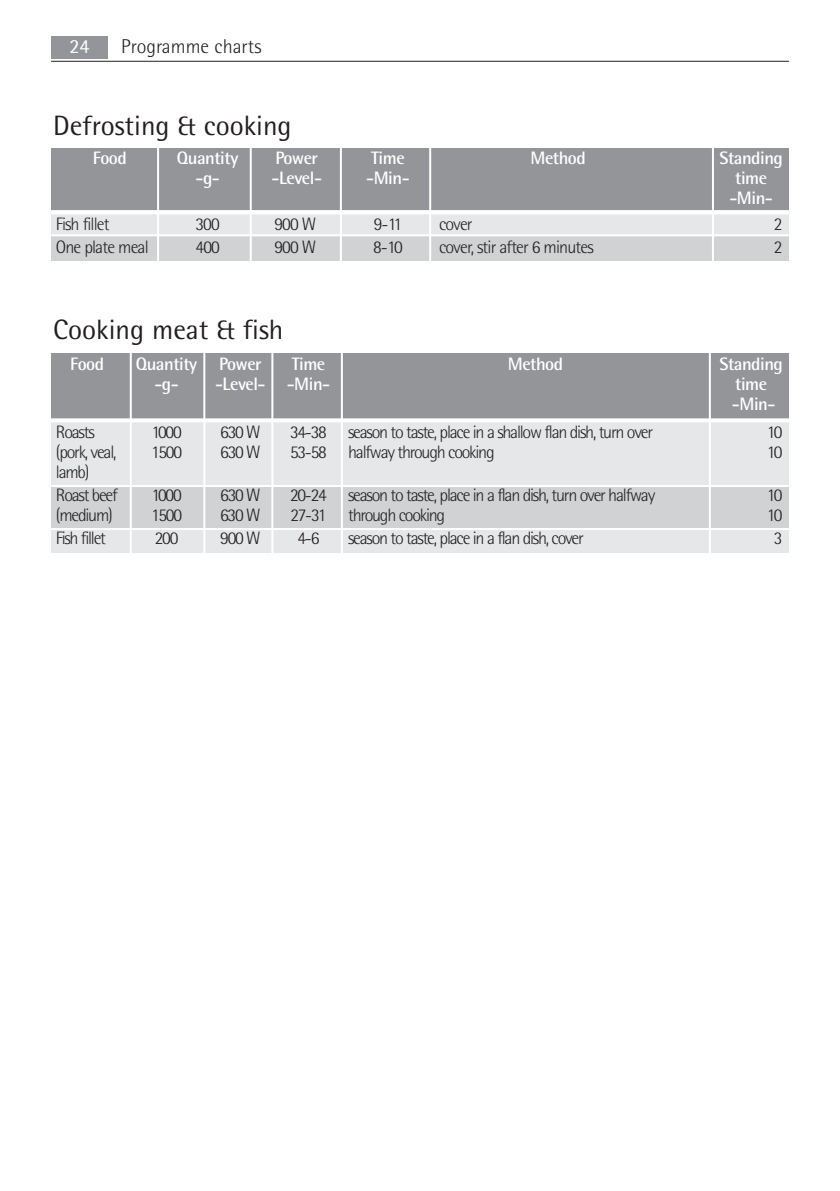
<style>
.page{position:relative;width:840px;height:1191px;background:#fff}
.page>*{position:absolute;margin:0;border:0;box-sizing:border-box;transform-origin:0 0}
.t1{font:28px "Rotis Semi Sans";color:#231f20}
.t2{font:300 20px "Rotis Semi Sans";color:#231f20}
.t3{font:20px "Rotis Semi Sans";color:#fff}
.t4{font:300 18px/22.8px "Rotis Semi Sans";letter-spacing:-.07em;color:#231f20}
.t5{font:700 18px/20px "Rotis Semi Sans";letter-spacing:-.025em;color:#fff;text-align:center}
.t6{font:300 18px "Rotis Semi Sans";letter-spacing:-.05em;color:#231f20}
</style>
<div class="page">
<hr style="left:51px;top:61px;width:737px;height:1px;background:#231f20">
<div style="left:51px;top:37px;width:57px;height:22px;background:#939598"></div>
<div style="left:51px;top:150px;width:737px;height:109px;background:#e6e7e9"></div>
<div style="left:51px;top:148px;width:737px;height:62px;background:#939598"></div>
<hr style="left:51px;top:210px;width:737px;height:4px;background:#fff">
<div style="left:51px;top:235px;width:737px;height:26px;background:#d1d2d4"></div>
<hr style="left:51px;top:234px;width:737px;height:2px;background:#fff">
<hr style="left:157px;top:147px;width:2px;height:118px;background:#fff">
<hr style="left:249px;top:147px;width:2px;height:118px;background:#fff">
<hr style="left:340px;top:146px;width:2px;height:120px;background:#fff">
<hr style="left:429px;top:147px;width:2px;height:118px;background:#fff">
<hr style="left:711px;top:148px;width:2px;height:117px;background:#fff">
<div style="left:51px;top:355px;width:737px;height:198px;background:#e6e7e9"></div>
<div style="left:51px;top:353px;width:737px;height:66px;background:#939598"></div>
<svg style="left:51px;top:418px;width:737px;height:4px;background:#f5f5f6"></svg>
<div style="left:51px;top:487px;width:737px;height:41px;background:#d1d2d4"></div>
<hr style="left:51px;top:485px;width:737px;height:2px;background:#fff">
<hr style="left:708px;top:352px;width:2px;height:205px;background:#fff">
<hr style="left:340px;top:352px;width:2px;height:205px;background:#fff">
<hr style="left:271px;top:352px;width:2px;height:205px;background:#fff">
<hr style="left:203px;top:352px;width:2px;height:206px;background:#fff">
<hr style="left:130px;top:351px;width:2px;height:208px;background:#fff">
<hr style="left:51px;top:528px;width:737px;height:2px;background:#fff">
<p class="t3" style="left:69px;top:39px;width:22px">24</p>
<p class="t2" style="left:121px;top:39px;width:142px">Programme charts</p>
<h1 class="t1" style="left:53px;top:115px;width:240px">Defrosting &amp; cooking</h1>
<p class="t5" style="left:93px;top:149px;width:35px">Food</p>
<p class="t5" style="left:177px;top:149px;width:63px">Quantity</p>
<p class="t5" style="left:275px;top:149px;width:44px">Power</p>
<p class="t5" style="left:371px;top:149px;width:35px">Time</p>
<p class="t5" style="left:530px;top:149px;width:57px">Method</p>
<p class="t5" style="left:719px;top:149px;width:65px">Standing</p>
<p class="t5" style="left:195px;top:169px;width:26px">-g-</p>
<p class="t5" style="left:271px;top:169px;width:52px">-Level-</p>
<p class="t5" style="left:366px;top:169px;width:45px">-Min-</p>
<p class="t5" style="left:729px;top:169px;width:45px">time -Min-</p>
<p class="t6" style="left:56px;top:217px;width:55px">Fish fillet</p>
<p class="t4" style="left:195px;top:214px;width:26px">300</p>
<p class="t4" style="left:274px;top:214px;width:43px">900 W</p>
<p class="t4" style="left:373px;top:214px;width:30px">9-11</p>
<p class="t4" style="left:439px;top:214px;width:35px">cover</p>
<p class="t4" style="left:773px;top:214px;width:10px">2</p>
<p class="t6" style="left:56px;top:240px;width:94px">One plate meal</p>
<p class="t4" style="left:195px;top:237px;width:26px">400</p>
<p class="t4" style="left:274px;top:237px;width:43px">900 W</p>
<p class="t4" style="left:373px;top:237px;width:31px">8-10</p>
<p class="t6" style="left:439px;top:240px;width:156px">cover, stir after 6 minutes</p>
<p class="t4" style="left:773px;top:237px;width:10px">2</p>
<h1 class="t1" style="left:53px;top:319px;width:232px">Cooking meat &amp; fish</h1>
<p class="t5" style="left:70px;top:356px;width:35px">Food</p>
<p class="t5" style="left:136px;top:356px;width:127px">Quantity Power</p>
<p class="t5" style="left:291px;top:356px;width:35px">Time</p>
<p class="t5" style="left:507px;top:356px;width:57px">Method</p>
<p class="t5" style="left:719px;top:356px;width:65px">Standing</p>
<p class="t5" style="left:154px;top:376px;width:26px">-g-</p>
<p class="t5" style="left:215px;top:376px;width:116px">-Level- -Min-</p>
<p class="t5" style="left:731px;top:376px;width:45px;text-align:left">time -Min-</p>
<p class="t4" style="left:56px;top:422px;width:40px">Roasts</p>
<p class="t4" style="left:151px;top:422px;width:32px">1000</p>
<p class="t4" style="left:220px;top:422px;width:42px">630 W</p>
<p class="t4" style="left:290px;top:422px;width:364px">34-38 season to taste, place in a shallow flan dish, turn over</p>
<p class="t4" style="left:766px;top:422px;width:17px">10</p>
<p class="t4" style="left:56px;top:442px;width:62px">(pork, veal,</p>
<p class="t4" style="left:151px;top:442px;width:33px">1500</p>
<p class="t4" style="left:220px;top:442px;width:42px">630 W</p>
<p class="t4" style="left:290px;top:442px;width:206px">53-58 halfway through cooking</p>
<p class="t4" style="left:766px;top:442px;width:17px">10</p>
<p class="t4" style="left:56px;top:462px;width:63px">lamb)<br>Roast beef</p>
<p class="t4" style="left:151px;top:485px;width:32px">1000</p>
<p class="t4" style="left:220px;top:485px;width:42px">630 W</p>
<p class="t4" style="left:290px;top:485px;width:366px">20-24 season to taste, place in a flan dish, turn over halfway</p>
<p class="t4" style="left:766px;top:485px;width:17px">10</p>
<p class="t4" style="left:56px;top:505px;width:58px">(medium)</p>
<p class="t4" style="left:151px;top:505px;width:33px">1500</p>
<p class="t4" style="left:220px;top:505px;width:42px">630 W</p>
<p class="t4" style="left:290px;top:505px;width:156px">27-31 through cooking</p>
<p class="t4" style="left:766px;top:505px;width:17px">10</p>
<p class="t4" style="left:56px;top:528px;width:52px">Fish fillet</p>
<p class="t4" style="left:155px;top:528px;width:25px">200</p>
<p class="t4" style="left:220px;top:528px;width:42px">900 W</p>
<p class="t4" style="left:297px;top:528px;width:23px">4-6</p>
<p class="t4" style="left:348px;top:528px;width:237px">season to taste, place in a flan dish, cover</p>
<p class="t4" style="left:773px;top:528px;width:10px">3</p>
</div>
